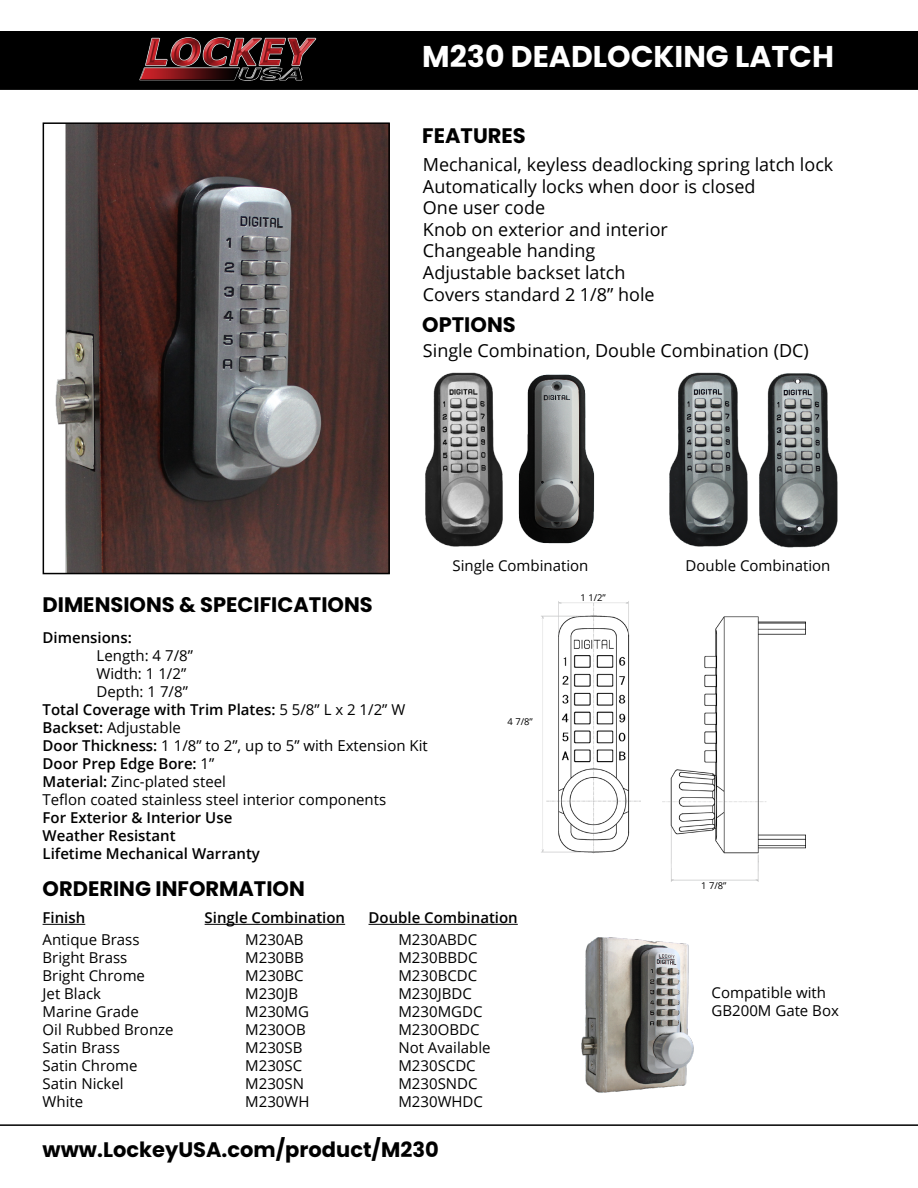
<style>
.page{position:relative;width:918px;height:1188px;background:#fff}
.page>*{position:absolute;margin:0;border:0;box-sizing:border-box;transform-origin:0 0}
.t1{font:700 30px "Poppins";color:#fff}
.t2{font:700 21px "Poppins";color:#000}
.t3{font:18px/21.6px "Open Sans";color:#000}
.t4{font:15px/18px "Open Sans";color:#000}
.t5{font:600 15px/18px "Open Sans";color:#000}
.t6{font:9.45px "Open Sans";color:#000}
.s1{font-weight:400}
.s2{font-weight:600}
</style>
<div class="page">
<div style="left:0;top:31px;width:918px;height:56px;background:#000"></div>
<hr style="left:0;top:1124px;width:918px;height:2px;background:#000">
<hr style="left:0;top:87px;width:918px;height:3px;background:#000">
<img style="left:139px;top:37px;width:178px;height:44px">
<hr style="left:205px;top:924px;width:140px;height:1px;background:#000">
<hr style="left:369px;top:924px;width:149px;height:1px;background:#000">
<hr style="left:43px;top:924px;width:42px;height:1px;background:#000">
<img style="left:541px;top:601px;width:100px;height:253px">
<img style="left:662px;top:616px;width:144px;height:266px">
<img style="left:518px;top:374px;width:77px;height:170px">
<img style="left:425px;top:372px;width:78px;height:175px">
<img style="left:669px;top:372px;width:79px;height:175px">
<img style="left:759px;top:373px;width:79px;height:175px">
<img style="left:581px;top:937px;width:113px;height:156px">
<img style="left:55px;top:125px;width:332px;height:446px">
<div style="left:43px;top:122px;width:347px;height:452px;border:2px solid #000"></div>
<h1 class="t1" style="left:422px;top:39px;width:413px">M230 DEADLOCKING LATCH</h1>
<h2 class="t2" style="left:422px;top:124px;width:105px">FEATURES</h2>
<p class="t3" style="left:423px;top:153px;width:412px">Mechanical, keyless deadlocking spring latch lock<br>Automatically locks when door is closed<br>One user code<br>Knob on exterior and interior<br>Changeable handing<br>Adjustable backset latch<br>Covers standard 2 1/8” hole</p>
<h2 class="t2" style="left:422px;top:312px;width:95px">OPTIONS</h2>
<p class="t3" style="left:423px;top:339px;width:387px">Single Combination, Double Combination (DC)</p>
<h2 class="t2" style="left:43px;top:592px;width:332px">DIMENSIONS &amp; SPECIFICATIONS</h2>
<p class="t5" style="left:43px;top:628px;width:91px">Dimensions:</p>
<p class="t4" style="left:97px;top:646px;width:98px">Length: 4 7/8”</p>
<p class="t4" style="left:97px;top:664px;width:91px">Width: 1 1/2”</p>
<p class="t4" style="left:97px;top:682px;width:93px">Depth: 1 7/8”</p>
<p class="t5" style="left:43px;top:700px;width:364px">Total Coverage with Trim Plates: <span class="s1">5 5/8” L x 2 1/2” W</span></p>
<p class="t4" style="left:43px;top:718px;width:140px"><span class="s2">Backset:</span> Adjustable</p>
<p class="t4" style="left:43px;top:736px;width:387px"><span class="s2">Door Thickness:</span> 1 1/8” to 2”, up to 5” with Extension Kit</p>
<p class="t5" style="left:43px;top:754px;width:173px">Door Prep Edge Bore: <span class="s1">1”</span></p>
<p class="t4" style="left:43px;top:772px;width:185px"><span class="s2">Material:</span> Zinc-plated steel</p>
<p class="t4" style="left:43px;top:790px;width:345px">Teflon coated stainless steel interior components</p>
<p class="t5" style="left:43px;top:808px;width:219px">For Exterior &amp; Interior Use<br>Weather Resistant<br>Lifetime Mechanical Warranty</p>
<h2 class="t2" style="left:43px;top:877px;width:264px">ORDERING INFORMATION</h2>
<p class="t4" style="left:452px;top:556px;width:137px">Single Combination</p>
<p class="t4" style="left:686px;top:556px;width:146px">Double Combination</p>
<p class="t6" style="left:508px;top:715px;width:27px">4 7/8”</p>
<p class="t6" style="left:581px;top:591px;width:27px">1 1/2”</p>
<p class="t6" style="left:701px;top:879px;width:27px">1 7/8”</p>
<p class="t5" style="left:43px;top:908px;width:44px">Finish</p>
<p class="t5" style="left:205px;top:908px;width:142px">Single Combination</p>
<p class="t5" style="left:369px;top:908px;width:151px">Double Combination</p>
<p class="t4" style="left:43px;top:930px;width:133px">Antique Brass<br>Bright Brass<br>Bright Chrome<br>Jet Black<br>Marine Grade<br>Oil Rubbed Bronze<br>Satin Brass<br>Satin Chrome<br>Satin Nickel<br>White</p>
<p class="t4" style="left:245px;top:930px;width:66px">M230AB<br>M230BB<br>M230BC<br>M230JB<br>M230MG<br>M230OB<br>M230SB<br>M230SC<br>M230SN<br>M230WH</p>
<p class="t4" style="left:398px;top:930px;width:94px">M230ABDC<br>M230BBDC<br>M230BCDC<br>M230JBDC<br>M230MGDC<br>M230OBDC<br>Not Available<br>M230SCDC<br>M230SNDC<br>M230WHDC</p>
<h2 class="t2" style="left:43px;top:1137px;width:398px">www.LockeyUSA.com/product/M230</h2>
<p class="t4" style="left:712px;top:984px;width:129px">Compatible with<br>GB200M Gate Box</p>
</div>
